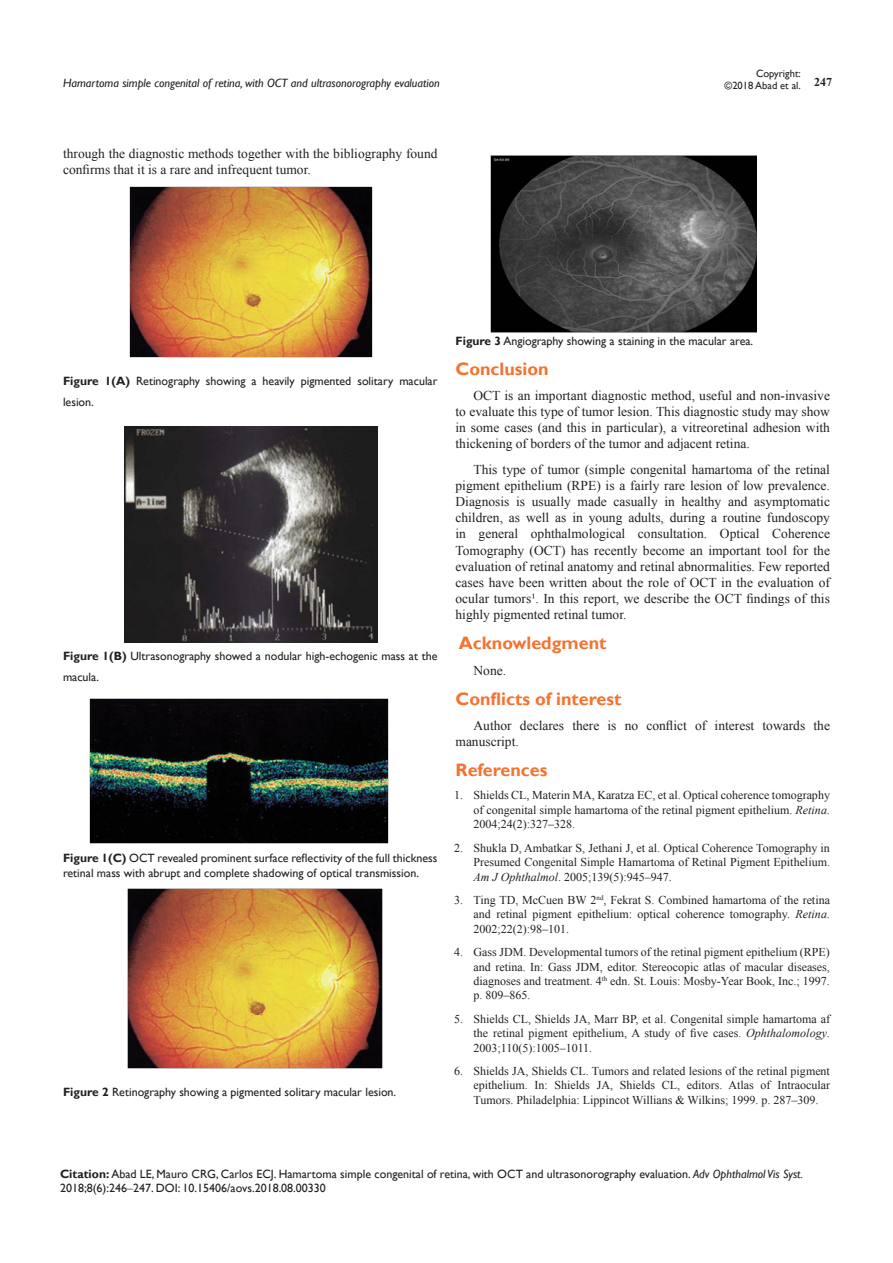
<style>
.page{position:relative;width:893px;height:1263px;background:#fff}
.page>*{position:absolute;margin:0;border:0;box-sizing:border-box;transform-origin:0 0}
.List_Paragraph{font:700 18px "Gill Sans";color:#f37331}
.t1{font:13.5px/16.2px "Times New Roman";color:#231f20}
.t2{font:12px/14.4px "Times New Roman";color:#231f20;text-align:justify}
.List_Paragraph-2{font:12px/21px "Gill Sans";color:#231f20}
.Citation{font:12px/14.4px "Gill Sans";color:#231f20}
.t3{font:italic 12px "Gill Sans";color:#231f20}
.t4{font:700 12px "Times New Roman";color:#231f20}
.t5{font:10.5px/12.6px "Gill Sans";color:#231f20;text-align:right}
.s1{font-weight:700}
.s2{font-style:italic}
.s3{font-family:"Times New Roman"}
</style>
<div class="page">
<img style="left:130px;top:186px;width:242px;height:171px">
<img style="left:124px;top:426px;width:254px;height:217px">
<img style="left:89px;top:699px;width:299px;height:144px">
<img style="left:127px;top:889px;width:255px;height:179px">
<img style="left:490px;top:155px;width:267px;height:177px">
<p class="t5" style="left:725px;top:67px;width:78px">Copyright:<br>©2018 Abad et al.</p>
<p class="t3" style="left:63px;top:76px;width:378px">Hamartoma simple congenital of retina, with OCT and ultrasonorography evaluation</p>
<p class="t4" style="left:814px;top:73px;width:19px">247</p>
<p class="t1" style="left:63px;top:145px;width:376px">through the diagnostic methods together with the bibliography found confirms that it is a rare and infrequent tumor.</p>
<p class="List_Paragraph-2" style="left:63px;top:370px;width:376px"><span class="s1">Figure 1(A)</span> Retinography showing a heavily pigmented solitary macular lesion.</p>
<p class="List_Paragraph-2" style="left:63px;top:645px;width:376px"><span class="s1">Figure 1(B)</span> Ultrasonography showed a nodular high-echogenic mass at the macula.</p>
<p class="List_Paragraph-2" style="left:63px;top:851px;width:376px;line-height:14.4px"><span class="s1">Figure 1(C)</span> OCT revealed prominent surface reflectivity of the full thickness retinal mass with abrupt and complete shadowing of optical transmission.</p>
<p class="List_Paragraph-2" style="left:63px;top:1081px;width:335px"><span class="s1">Figure 2</span> Retinography showing a pigmented solitary macular lesion.</p>
<p class="List_Paragraph-2" style="left:455px;top:330px;width:299px"><span class="s1">Figure 3</span> Angiography showing a staining in the macular area.</p>
<p class="List_Paragraph" style="left:455px;top:358px;width:95px">Conclusion</p>
<p class="t1" style="left:455px;top:387px;width:376px;text-align:justify;text-indent:18px">OCT is an important diagnostic method, useful and non-invasive to evaluate this type of tumor lesion. This diagnostic study may show in some cases (and this in particular), a vitreoretinal adhesion with thickening of borders of the tumor and adjacent retina.</p>
<p class="t1" style="left:455px;top:461px;width:376px;text-align:justify;text-indent:18px">This type of tumor (simple congenital hamartoma of the retinal pigment epithelium (RPE) is a fairly rare lesion of low prevalence.<br>Diagnosis is usually made casually in healthy and asymptomatic children, as well as in young adults, during a routine fundoscopy in general ophthalmological consultation. Optical Coherence Tomography (OCT) has recently become an important tool for the evaluation of retinal anatomy and retinal abnormalities. Few reported cases have been written about the role of OCT in the evaluation of ocular tumors¹. In this report, we describe the OCT findings of this highly pigmented retinal tumor.</p>
<p class="List_Paragraph" style="left:459px;top:632px;width:149px">Acknowledgment</p>
<p class="t1" style="left:473px;top:662px;width:34px">None.</p>
<p class="List_Paragraph" style="left:455px;top:688px;width:168px">Conflicts of interest</p>
<p class="t1" style="left:455px;top:717px;width:376px;text-indent:18px">Author declares there is no conflict of interest towards the manuscript.</p>
<p class="List_Paragraph" style="left:455px;top:759px;width:94px">References</p>
<p class="t2" style="left:473px;top:788px;width:358px;text-indent:-20px">1. Shields CL, Materin MA, Karatza EC, et al. Optical coherence tomography of congenital simple hamartoma of the retinal pigment epithelium. <span class="s2">Retina</span>.<br>2004;24(2):327–328.</p>
<p class="t2" style="left:473px;top:840px;width:358px;text-indent:-20px">2. Shukla D, Ambatkar S, Jethani J, et al. Optical Coherence Tomography in Presumed Congenital Simple Hamartoma of Retinal Pigment Epithelium.<br><span class="s2">Am J Ophthalmol</span>. 2005;139(5):945–947.</p>
<p class="t2" style="left:473px;top:892px;width:358px;text-indent:-20px">3. Ting TD, McCuen BW 2<sup>nd</sup>, Fekrat S. Combined hamartoma of the retina and retinal pigment epithelium: optical coherence tomography. <span class="s2">Retina</span>.<br>2002;22(2):98–101.</p>
<p class="t2" style="left:473px;top:945px;width:358px;text-indent:-20px">4. Gass JDM. Developmental tumors of the retinal pigment epithelium (RPE) and retina. In: Gass JDM, editor. Stereocopic atlas of macular diseases, diagnoses and treatment. 4<sup>th</sup> edn. St. Louis: Mosby-Year Book, Inc.; 1997. p. 809–865.</p>
<p class="t2" style="left:473px;top:1011px;width:358px;text-indent:-20px">5. Shields CL, Shields JA, Marr BP, et al. Congenital simple hamartoma af the retinal pigment epithelium, A study of five cases. <span class="s2">Ophthalomology</span>.<br>2003;110(5):1005–1011.</p>
<p class="t2" style="left:473px;top:1063px;width:358px;text-indent:-20px">6. Shields JA, Shields CL. Tumors and related lesions of the retinal pigment epithelium. In: Shields JA, Shields CL, editors. Atlas of Intraocular Tumors. Philadelphia: Lippincot Willians &amp; Wilkins; 1999. p. 287–309.</p>
<p class="Citation" style="left:60px;top:1167px;width:744px"><span class="s1">Citation:</span> Abad LE, Mauro CRG, Carlos ECJ. Hamartoma simple congenital of retina, with OCT and ultrasonorography evaluation. <span class="s2">Adv Ophthalmol Vis Syst.<br></span>2018;8(6):246<span class="s3">‒</span>247. DOI: 10.15406/aovs.2018.08.00330</p>
</div>
